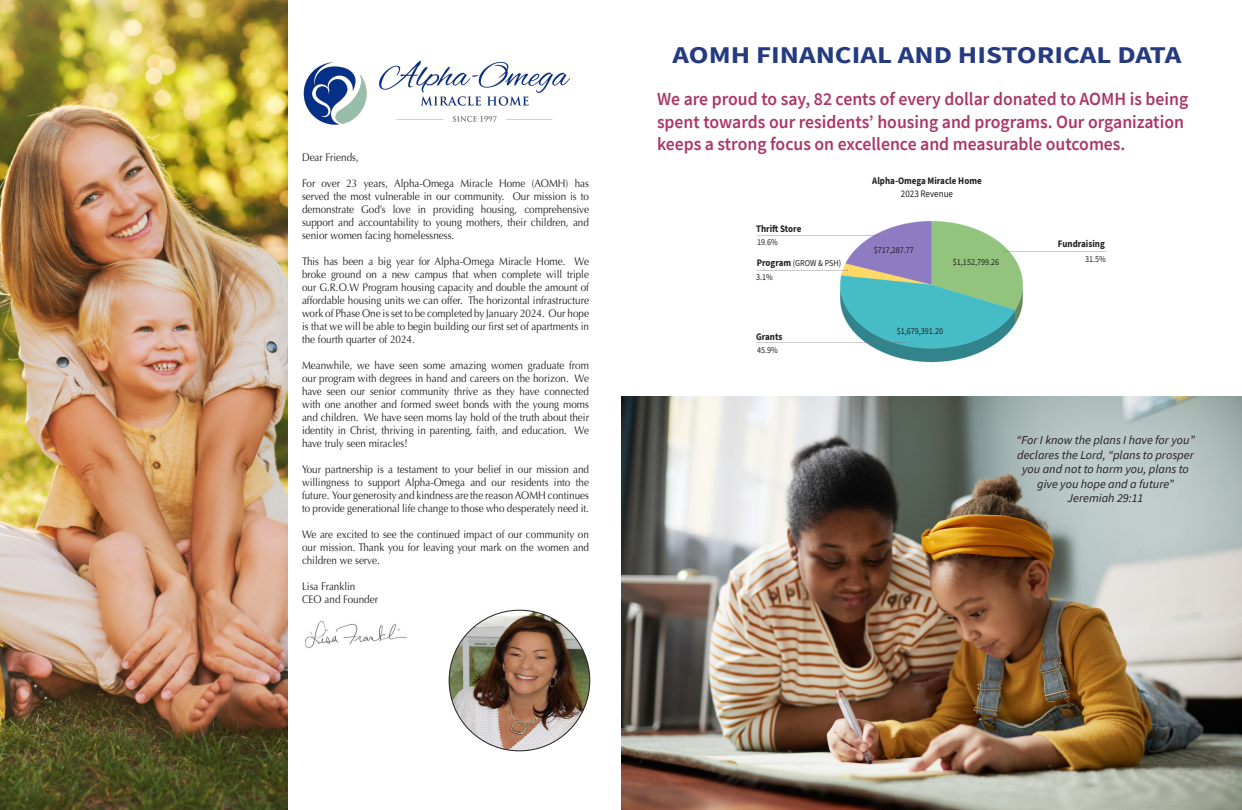
<style>
.page{position:relative;width:1242px;height:810px;background:#fff}
.page>*{position:absolute;margin:0;border:0;box-sizing:border-box;transform-origin:0 0}
.t1{font:700 24px "Source Sans Pro";color:#253a80;scale:1.21 1}
.t2{font:600 18.5px/22.2px "Source Sans Pro";color:#aa3769;scale:.96 1}
.t3{font:italic 12px/14.4px "Source Sans Pro";color:#231f20;text-align:center}
.t4{font:11px/13px "Optima";color:#231f20;text-align:justify;scale:.9 1}
.t5{font:700 10px "Source Sans 3";color:#231f20;scale:.9 1}
.t6{font:10px "Source Sans 3";color:#231f20;scale:.9 1}
.t7{font:9px "Source Sans 3";color:#231f20;scale:.9 1}
.s1{font-weight:700;font-size:10px}
</style>
<div class="page">
<img style="left:303px;top:60px;width:267px;height:65px">
<img style="left:304px;top:621px;width:103px;height:27px">
<img style="left:449px;top:610px;width:141px;height:141px;border-radius:69px">
<img style="left:0;top:0;width:288px;height:810px">
<img style="left:621px;top:396px;width:621px;height:414px">
<img style="left:756px;top:221px;width:351px;height:142px">
<div style="left:756px;top:222px;width:50px;height:12px;background:#fff"></div>
<div style="left:757px;top:256px;width:85px;height:13px;background:#fff"></div>
<div style="left:756px;top:330px;width:50px;height:12px;background:#fff"></div>
<div style="left:1058px;top:237px;width:50px;height:14px;background:#fff"></div>
<div style="left:757px;top:236px;width:21px;height:9px;background:#fff"></div>
<div style="left:756px;top:271px;width:21px;height:9px;background:#fff"></div>
<div style="left:757px;top:344px;width:21px;height:9px;background:#fff"></div>
<div style="left:1085px;top:252px;width:21px;height:10px;background:#fff"></div>
<div style="left:874px;top:244px;width:40px;height:9px;background:#8e7cc3"></div>
<div style="left:953px;top:256px;width:50px;height:8px;background:#93c47d"></div>
<div style="left:897px;top:325px;width:50px;height:12px;background:#46bdc6"></div>
<p class="t4" style="left:302px;top:151px;width:65px">Dear Friends,</p>
<p class="t4" style="left:302px;top:177px;width:320px">For over 23 years, Alpha-Omega Miracle Home (AOMH) has served the most vulnerable in our community. Our mission is to demonstrate God’s love in providing housing, comprehensive support and accountability to young mothers, their children, and senior women facing homelessness.</p>
<p class="t4" style="left:302px;top:255px;width:320px">This has been a big year for Alpha-Omega Miracle Home. We broke ground on a new campus that when complete will triple our G.R.O.W Program housing capacity and double the amount of affordable housing units we can offer. The horizontal infrastructure work of Phase One is set to be completed by January 2024. Our hope is that we will be able to begin building our first set of apartments in the fourth quarter of 2024.</p>
<p class="t4" style="left:302px;top:359px;width:320px">Meanwhile, we have seen some amazing women graduate from our program with degrees in hand and careers on the horizon. We have seen our senior community thrive as they have connected with one another and formed sweet bonds with the young moms and children. We have seen moms lay hold of the truth about their identity in Christ, thriving in parenting, faith, and education. We have truly seen miracles!</p>
<p class="t4" style="left:302px;top:463px;width:320px">Your partnership is a testament to your belief in our mission and willingness to support Alpha-Omega and our residents into the future. Your generosity and kindness are the reason AOMH continues to provide generational life change to those who desperately need it.</p>
<p class="t4" style="left:302px;top:528px;width:320px">We are excited to see the continued impact of our community on our mission. Thank you for leaving your mark on the women and children we serve.</p>
<p class="t4" style="left:302px;top:580px;width:61px">Lisa Franklin</p>
<p class="t4" style="left:302px;top:593px;width:86px">CEO and Founder</p>
<p class="t1" style="left:673px;top:39px;width:422px">AOMH FINANCIAL AND HISTORICAL DATA</p>
<p class="t2" style="left:657px;top:88px;width:555px">We are proud to say, 82 cents of every dollar donated to AOMH is being spent towards our residents’ housing and programs. Our organization keeps a strong focus on excellence and measurable outcomes.</p>
<p class="t5" style="left:872px;top:174px;width:123px">Alpha-Omega Miracle Home</p>
<p class="t6" style="left:901px;top:187px;width:59px">2023 Revenue</p>
<p class="t5" style="left:756px;top:222px;width:52px">Thrift Store</p>
<p class="t7" style="left:757px;top:257px;width:95px"><span class="s1">Program</span> (GROW &amp; PSH)</p>
<p class="t7" style="left:757px;top:236px;width:25px">19.6%</p>
<p class="t5" style="left:1058px;top:237px;width:54px">Fundraising</p>
<p class="t7" style="left:756px;top:271px;width:20px">3.1%</p>
<p class="t7" style="left:874px;top:244px;width:46px">$717,287.77</p>
<p class="t7" style="left:1085px;top:253px;width:25px">31.5%</p>
<p class="t7" style="left:953px;top:256px;width:53px">$1,152,799.26</p>
<p class="t5" style="left:756px;top:330px;width:31px">Grants</p>
<p class="t7" style="left:757px;top:344px;width:25px">45.9%</p>
<p class="t7" style="left:897px;top:325px;width:53px">$1,679,391.20</p>
<p class="t3" style="left:1016px;top:433px;width:180px">“For I know the plans I have for you” declares the Lord, “plans to prosper you and not to harm you, plans to give you hope and a future”</p>
<p class="t3" style="left:1068px;top:491px;width:77px">Jeremiah 29:11</p>
</div>
